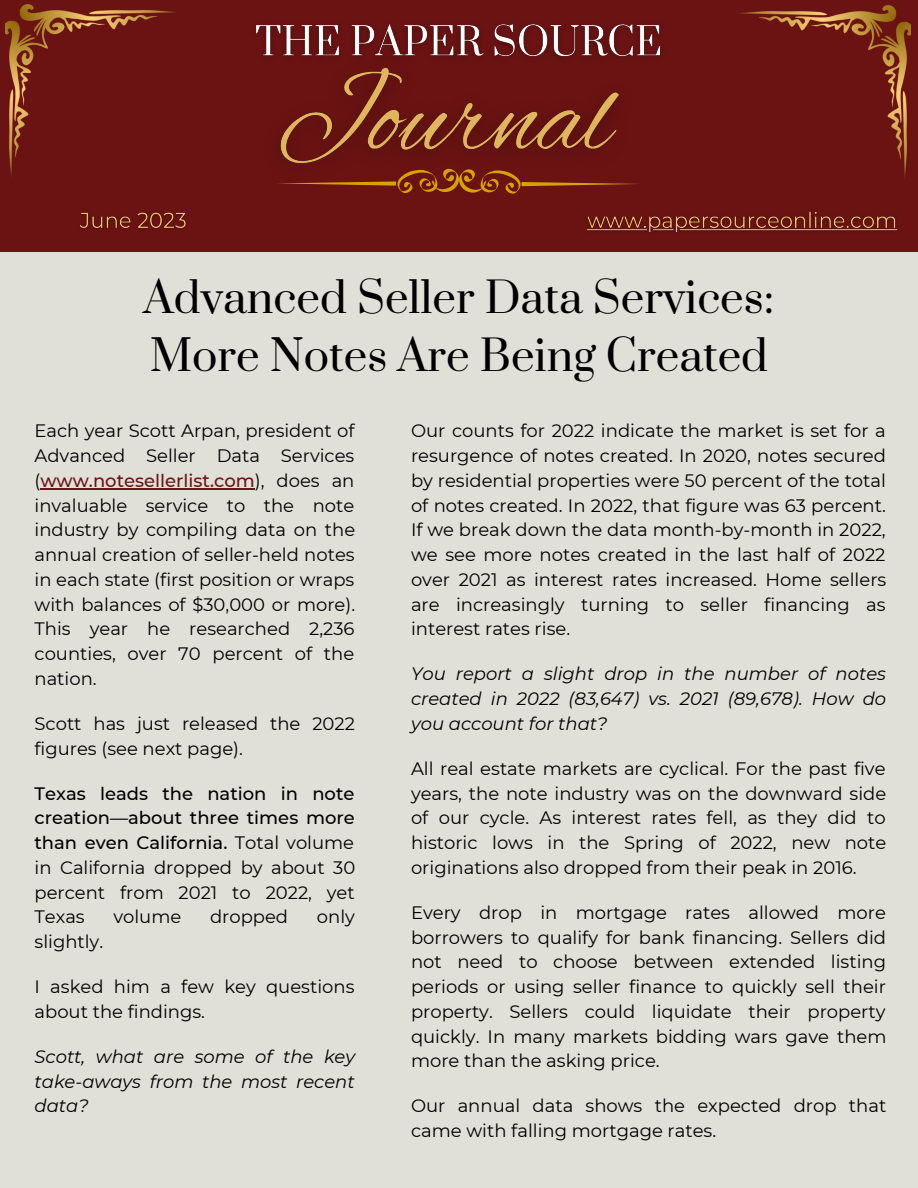
<style>
.page{position:relative;width:918px;height:1188px;background:#e0dfd8}
.page>*{position:absolute;margin:0;border:0;box-sizing:border-box;transform-origin:0 0}
.t1{font:42px/58.5px "Prata";color:#000}
.t2{font:18px/24.8px "Montserrat";color:#000;text-align:justify}
.t3{font:italic 18px/24.8px "Montserrat";color:#000;text-align:justify}
.t4{font:500 18px/24.8px "Montserrat";color:#000;text-align:justify}
.s1{font-weight:500;color:#6c1414}
.s2{font-weight:400}
</style>
<div class="page">
<div style="left:0;top:0;width:918px;height:252px;background:#6b1313"></div>
<img style="left:256px;top:24px;width:405px;height:32px">
<img style="left:256px;top:31px;width:391px;height:133px">
<svg style="left:278px;top:168px;width:361px;height:26px"></svg>
<img style="left:739px;top:6px;width:171px;height:172px">
<img style="left:80px;top:212px;width:106px;height:17px">
<img style="left:587px;top:211px;width:311px;height:22px">
<img style="left:6px;top:4px;width:170px;height:173px">
<hr style="left:40px;top:488px;width:53px;height:1px;background:#6c1414">
<hr style="left:93px;top:488px;width:162px;height:1px;background:#6c1414">
<h1 class="t1" style="left:144px;top:270px;width:632px">Advanced Seller Data Services:<br>More Notes Are Being Created</h1>
<p class="t2" style="left:35px;top:419px;width:322px">Each year Scott Arpan, president of Advanced Seller Data Services (<span class="s1">www.notesellerlist.com</span>), does an invaluable service to the note industry by compiling data on the annual creation of seller-held notes in each state (first position or wraps with balances of $30,000 or more).<br>This year he researched 2,236 counties, over 70 percent of the nation.</p>
<p class="t2" style="left:35px;top:711px;width:322px">Scott has just released the 2022 figures (see next page).</p>
<p class="t4" style="left:35px;top:781px;width:322px">Texas leads the nation in note creation—about three times more than even California. <span class="s2">Total volume in California dropped by about 30 percent from 2021 to 2022, yet Texas</span></p>
<p class="t2" style="left:113px;top:905px;width:69px">volume</p>
<p class="t2" style="left:210px;top:905px;width:80px">dropped</p>
<p class="t2" style="left:317px;top:905px;width:40px">only</p>
<p class="t2" style="left:35px;top:929px;width:70px">slightly.</p>
<p class="t2" style="left:35px;top:974px;width:321px">I asked him a few key questions about the findings.</p>
<p class="t3" style="left:35px;top:1044px;width:322px">Scott, what are some of the key take-aways from the most recent data?</p>
<p class="t2" style="left:411px;top:419px;width:477px">Our counts for 2022 indicate the market is set for a resurgence of notes created. In 2020, notes secured by residential properties were 50 percent of the total of notes created. In 2022, that figure was 63 percent.<br>If we break down the data month-by-month in 2022, we see more notes created in the last half of 2022 over 2021 as interest rates increased. Home sellers are increasingly turning to seller financing as interest rates rise.</p>
<p class="t3" style="left:411px;top:662px;width:477px">You report a slight drop in the number of notes created in 2022 (83,647) vs. 2021 (89,678). How do you account for that?</p>
<p class="t2" style="left:411px;top:756px;width:477px">All real estate markets are cyclical. For the past five years, the note industry was on the downward side of our cycle. As interest rates fell, as they did to historic lows in the Spring of 2022, new note originations also dropped from their peak in 2016.</p>
<p class="t2" style="left:411px;top:900px;width:477px">Every drop in mortgage rates allowed more borrowers to qualify for bank financing. Sellers did not need to choose between extended listing periods or using seller finance to quickly sell their property. Sellers could liquidate their property quickly. In many markets bidding wars gave them more than the asking price.</p>
<p class="t2" style="left:411px;top:1094px;width:477px">Our annual data shows the expected drop that came with falling mortgage rates.</p>
</div>
